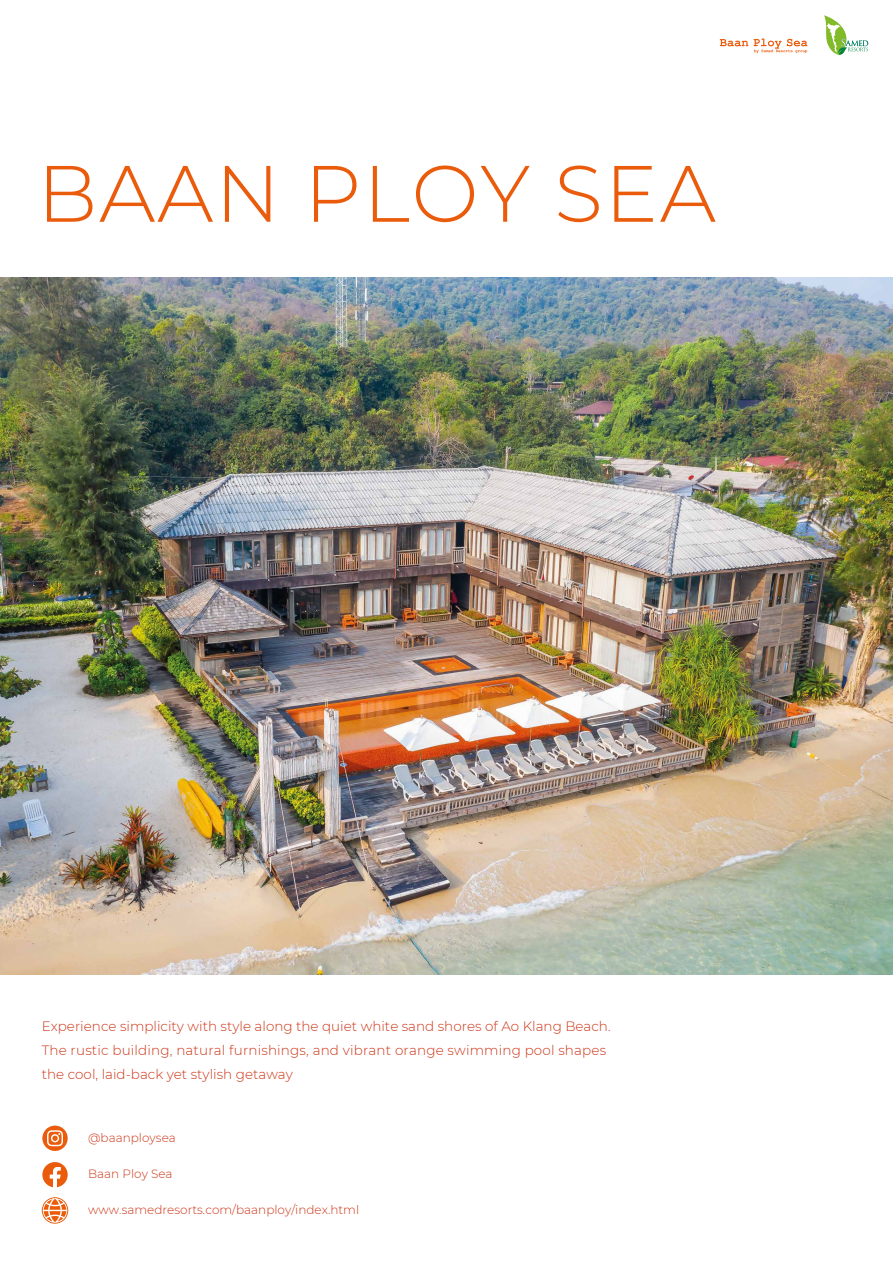
<style>
.page{position:relative;width:893px;height:1263px;background:#fff}
.page>*{position:absolute;margin:0;border:0;box-sizing:border-box;transform-origin:0 0}
.t1{font:300 79.8px "Montserrat";letter-spacing:.025em;color:#ea5b0b}
.t2{font:300 13.5px/24px "Montserrat";color:#cc3517}
.t3{font:300 12px "Montserrat";color:#cc3517}
</style>
<div class="page">
<svg style="left:720px;top:39px;width:28px;height:7px"></svg>
<svg style="left:754px;top:39px;width:53px;height:14px"></svg>
<img style="left:0;top:277px;width:893px;height:698px">
<svg style="left:42px;top:1125px;width:26px;height:26px"></svg>
<svg style="left:47px;top:1130px;width:16px;height:16px"></svg>
<svg style="left:42px;top:1162px;width:26px;height:25px"></svg>
<svg style="left:42px;top:1197px;width:26px;height:27px"></svg>
<svg style="left:824px;top:15px;width:44px;height:40px"></svg>
<h1 class="t1" style="left:37px;top:139px;width:680px">BAAN PLOY SEA</h1>
<p class="t2" style="left:42px;top:1014px;width:570px">Experience simplicity with style along the quiet white sand shores of Ao Klang Beach.<br>The rustic building, natural furnishings, and vibrant orange swimming pool shapes the cool, laid-back yet stylish getaway</p>
<p class="t3" style="left:88px;top:1130px;width:89px">@baanploysea</p>
<p class="t3" style="left:88px;top:1166px;width:86px">Baan Ploy Sea</p>
<p class="t3" style="left:88px;top:1202px;width:272px">www.samedresorts.com/baanploy/index.html</p>
</div>
